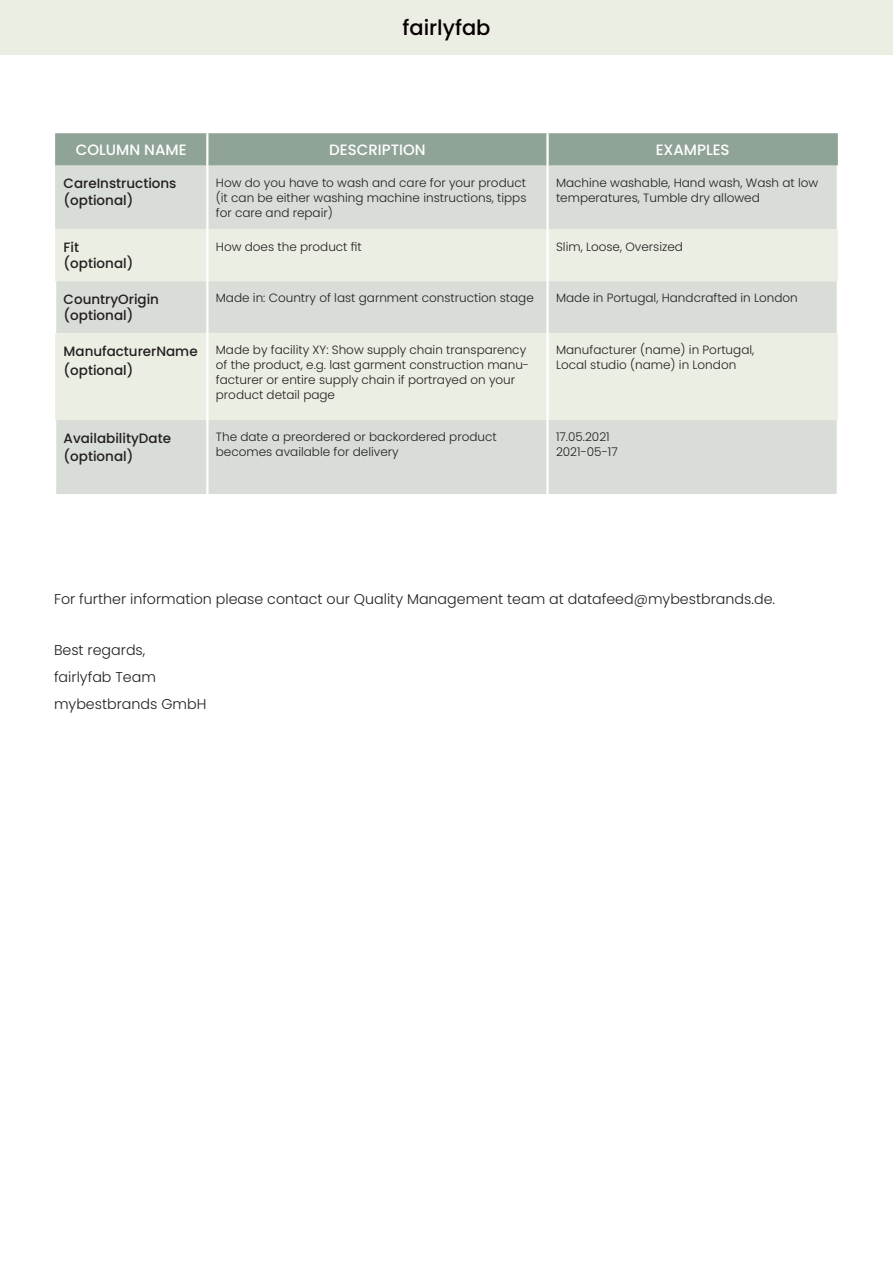
<style>
.page{position:relative;width:893px;height:1263px;background:#fff}
.page>*{position:absolute;margin:0;border:0;box-sizing:border-box;transform-origin:0 0}
.t1{font:500 21px "Poppins";color:#080002}
.t2{font:500 15px "Poppins";color:#fff}
.t3{font:300 14.25px/27px "Poppins";color:#231f20}
.t4{font:500 13.5px/16.2px "Poppins";color:#231f20}
.t5{font:300 12px/15px "Poppins";color:#231f20}
</style>
<div class="page">
<div style="left:0;top:0;width:893px;height:54px;background:#ebeee3"></div>
<div style="left:55px;top:133px;width:783px;height:33px;background:#8fa397"></div>
<div style="left:55px;top:166px;width:782px;height:328px;background:#d8ddd8"></div>
<div style="left:55px;top:229px;width:783px;height:52px;background:#ebeee3"></div>
<div style="left:55px;top:333px;width:783px;height:87px;background:#ebeee3"></div>
<hr style="left:206px;top:133px;width:2px;height:33px;background:#fff">
<hr style="left:546px;top:133px;width:3px;height:33px;background:#fff">
<hr style="left:206px;top:229px;width:2px;height:52px;background:#fff">
<hr style="left:546px;top:229px;width:3px;height:52px;background:#fff">
<hr style="left:206px;top:333px;width:2px;height:87px;background:#fff">
<hr style="left:546px;top:333px;width:3px;height:87px;background:#fff">
<hr style="left:206px;top:166px;width:2px;height:63px;background:#fff">
<hr style="left:546px;top:166px;width:3px;height:63px;background:#fff">
<hr style="left:54px;top:281px;width:2px;height:52px;background:#fff">
<hr style="left:206px;top:281px;width:2px;height:52px;background:#fff">
<hr style="left:546px;top:281px;width:3px;height:52px;background:#fff">
<hr style="left:54px;top:420px;width:2px;height:74px;background:#fff">
<hr style="left:206px;top:420px;width:2px;height:74px;background:#fff">
<hr style="left:546px;top:420px;width:3px;height:74px;background:#fff">
<h1 class="t1" style="left:402px;top:15px;width:90px">fairlyfab</h1>
<p class="t2" style="left:76px;top:141px;width:112px">COLUMN NAME</p>
<p class="t2" style="left:329px;top:141px;width:98px">DESCRIPTION</p>
<p class="t2" style="left:656px;top:141px;width:75px">EXAMPLES</p>
<p class="t4" style="left:64px;top:175px;width:114px">CareInstructions (optional)</p>
<p class="t5" style="left:216px;top:175px;width:312px;text-align:justify">How do you have to wash and care for your product (it can be either washing machine instructions, tipps for care and repair)</p>
<p class="t5" style="left:556px;top:175px;width:264px">Machine washable, Hand wash, Wash at low temperatures, Tumble dry allowed</p>
<p class="t4" style="left:64px;top:239px;width:71px">Fit (optional)</p>
<p class="t5" style="left:216px;top:239px;width:147px">How does the product fit</p>
<p class="t5" style="left:556px;top:239px;width:128px">Slim, Loose, Oversized</p>
<p class="t4" style="left:64px;top:291px;width:97px">CountryOrigin (optional)</p>
<p class="t5" style="left:216px;top:291px;width:319px">Made in: Country of last garnment construction stage</p>
<p class="t5" style="left:556px;top:291px;width:243px">Made in Portugal, Handcrafted in London</p>
<p class="t4" style="left:64px;top:341px;width:136px;line-height:19.5px">ManufacturerName (optional)</p>
<p class="t5" style="left:216px;top:343px;width:315px">Made by facility XY: Show supply chain transparency of the product, e.g. last garment construction manu&shy;facturer or entire supply chain if portrayed on your product detail page</p>
<p class="t5" style="left:556px;top:343px;width:200px">Manufacturer (name) in Portugal,<br>Local studio (name) in London</p>
<p class="t4" style="left:64px;top:429px;width:109px;line-height:18px">AvailabilityDate (optional)</p>
<p class="t5" style="left:216px;top:429px;width:282px">The date a preordered or backordered product becomes available for delivery</p>
<p class="t5" style="left:556px;top:429px;width:63px">17.05.2021<br>2021-05-17</p>
<p class="t3" style="left:54px;top:585px;width:723px">For further information please contact our Quality Management team at datafeed@mybestbrands.de.</p>
<p class="t3" style="left:54px;top:637px;width:154px">Best regards, fairlyfab Team mybestbrands GmbH</p>
</div>
